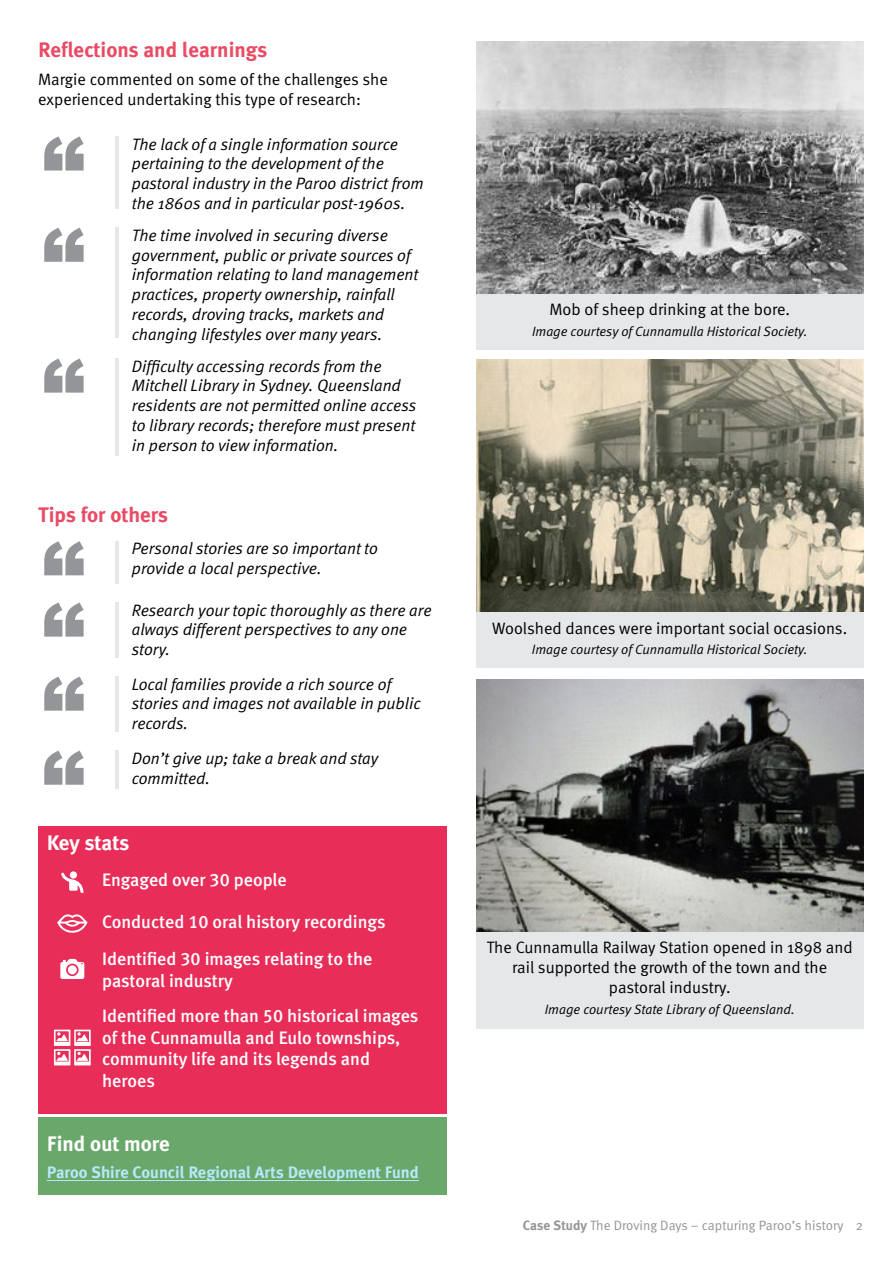
<style>
.page{position:relative;width:893px;height:1263px;background:#fff}
.page>*{position:absolute;margin:0;border:0;box-sizing:border-box;transform-origin:0 0}
.t1{font:700 21px "Meta Plus";color:#ea4b64}
.t2{font:700 21px "Meta Plus";color:#fff}
.t3{font:18px/21.6px "Meta Medium LF";color:#fff}
.Tips_for_others{font:italic 16.5px/19.8px "Meta Normal";color:#000}
.What_paragraph{font:16.5px/19.8px "Meta Normal";color:#000}
.Investment__Normal{font:700 16.5px "Meta Plus";color:#b3e9f9}
.t4{font:italic 13.5px "Meta Normal";color:#000}
.t5{font:13.5px "Meta Normal";color:#939598}
.s1{font-family:"Meta Plus";font-weight:700}
</style>
<div class="page">
<svg style="left:44px;top:136px;width:40px;height:35px"></svg>
<hr style="left:115px;top:136px;width:4px;height:73px;background:#e6e7e8">
<svg style="left:44px;top:228px;width:40px;height:34px"></svg>
<hr style="left:115px;top:228px;width:4px;height:110px;background:#e6e7e8">
<svg style="left:44px;top:359px;width:40px;height:34px"></svg>
<hr style="left:115px;top:358px;width:4px;height:98px;background:#e6e7e8">
<svg style="left:44px;top:541px;width:40px;height:34px"></svg>
<hr style="left:115px;top:541px;width:4px;height:43px;background:#e6e7e8">
<svg style="left:44px;top:602px;width:40px;height:35px"></svg>
<hr style="left:115px;top:602px;width:4px;height:56px;background:#e6e7e8">
<svg style="left:44px;top:677px;width:40px;height:34px"></svg>
<hr style="left:115px;top:677px;width:4px;height:55px;background:#e6e7e8">
<svg style="left:44px;top:751px;width:40px;height:34px"></svg>
<hr style="left:115px;top:751px;width:4px;height:38px;background:#e6e7e8">
<div style="left:38px;top:1117px;width:408px;height:78px;background:#69a76a"></div>
<hr style="left:47px;top:1180px;width:372px;height:1px;background:#b3e9f9">
<div style="left:38px;top:826px;width:408px;height:287px;background:#e82d59"></div>
<svg style="left:61px;top:872px;width:22px;height:21px"></svg>
<div style="left:70px;top:871px;width:7px;height:8px;background:#fff;border-radius:50%"></div>
<svg style="left:57px;top:914px;width:31px;height:19px"></svg>
<svg style="left:60px;top:959px;width:24px;height:20px"></svg>
<div style="left:68px;top:965px;width:9px;height:9px;background:#fff;border-radius:50%"></div>
<svg style="left:54px;top:1030px;width:37px;height:35px"></svg>
<img style="left:476px;top:41px;width:387px;height:253px">
<div style="left:476px;top:294px;width:387px;height:55px;background:#e6e7e8"></div>
<img style="left:476px;top:359px;width:387px;height:253px">
<div style="left:476px;top:612px;width:387px;height:55px;background:#e6e7e8"></div>
<img style="left:476px;top:679px;width:387px;height:253px">
<div style="left:476px;top:932px;width:387px;height:97px;background:#e6e7e8"></div>
<p class="t1" style="left:38px;top:38px;width:231px">Reflections and learnings</p>
<p class="What_paragraph" style="left:38px;top:69px;width:351px">Margie commented on some of the challenges she experienced undertaking this type of research:</p>
<p class="Tips_for_others" style="left:132px;top:134px;width:293px">The lack of a single information source pertaining to the development of the pastoral industry in the Paroo district from the 1860s and in particular post-1960s.</p>
<p class="Tips_for_others" style="left:132px;top:225px;width:288px">The time involved in securing diverse government, public or private sources of information relating to land management practices, property ownership, rainfall records, droving tracks, markets and changing lifestyles over many years.</p>
<p class="Tips_for_others" style="left:132px;top:356px;width:286px">Difficulty accessing records from the Mitchell Library in Sydney. Queensland residents are not permitted online access to library records; therefore must present in person to view information.</p>
<p class="t1" style="left:38px;top:502px;width:131px">Tips for others</p>
<p class="Tips_for_others" style="left:132px;top:538px;width:248px">Personal stories are so important to provide a local perspective.</p>
<p class="Tips_for_others" style="left:132px;top:600px;width:301px">Research your topic thoroughly as there are always different perspectives to any one story.</p>
<p class="Tips_for_others" style="left:132px;top:674px;width:290px">Local families provide a rich source of stories and images not available in public records.</p>
<p class="Tips_for_others" style="left:132px;top:748px;width:248px">Don’t give up; take a break and stay committed.</p>
<p class="t2" style="left:47px;top:831px;width:84px">Key stats</p>
<p class="t3" style="left:102px;top:869px;width:186px">Engaged over 30 people</p>
<p class="t3" style="left:102px;top:910px;width:285px">Conducted 10 oral history recordings</p>
<p class="t3" style="left:102px;top:948px;width:272px">Identified 30 images relating to the pastoral industry</p>
<p class="t3" style="left:102px;top:1005px;width:318px">Identified more than 50 historical images of the Cunnamulla and Eulo townships, community life and its legends and heroes</p>
<p class="t2" style="left:47px;top:1131px;width:125px">Find out more</p>
<p class="Investment__Normal" style="left:47px;top:1163px;width:374px">Paroo Shire Council Regional Arts Development Fund</p>
<p class="What_paragraph" style="left:549px;top:300px;width:242px">Mob of sheep drinking at the bore.</p>
<p class="t4" style="left:532px;top:324px;width:277px">Image courtesy of Cunnamulla Historical Society.</p>
<p class="What_paragraph" style="left:492px;top:618px;width:356px">Woolshed dances were important social occasions.</p>
<p class="t4" style="left:532px;top:642px;width:277px">Image courtesy of Cunnamulla Historical Society.</p>
<p class="What_paragraph" style="left:487px;top:938px;width:367px;text-align:center">The Cunnamulla Railway Station opened in 1898 and rail supported the growth of the town and the pastoral industry.</p>
<p class="t4" style="left:545px;top:1001px;width:251px">Image courtesy State Library of Queensland.</p>
<p class="t5" style="left:523px;top:1217px;width:342px"><span class="s1">Case Study</span> The Droving Days – capturing Paroo’s history 2</p>
</div>
